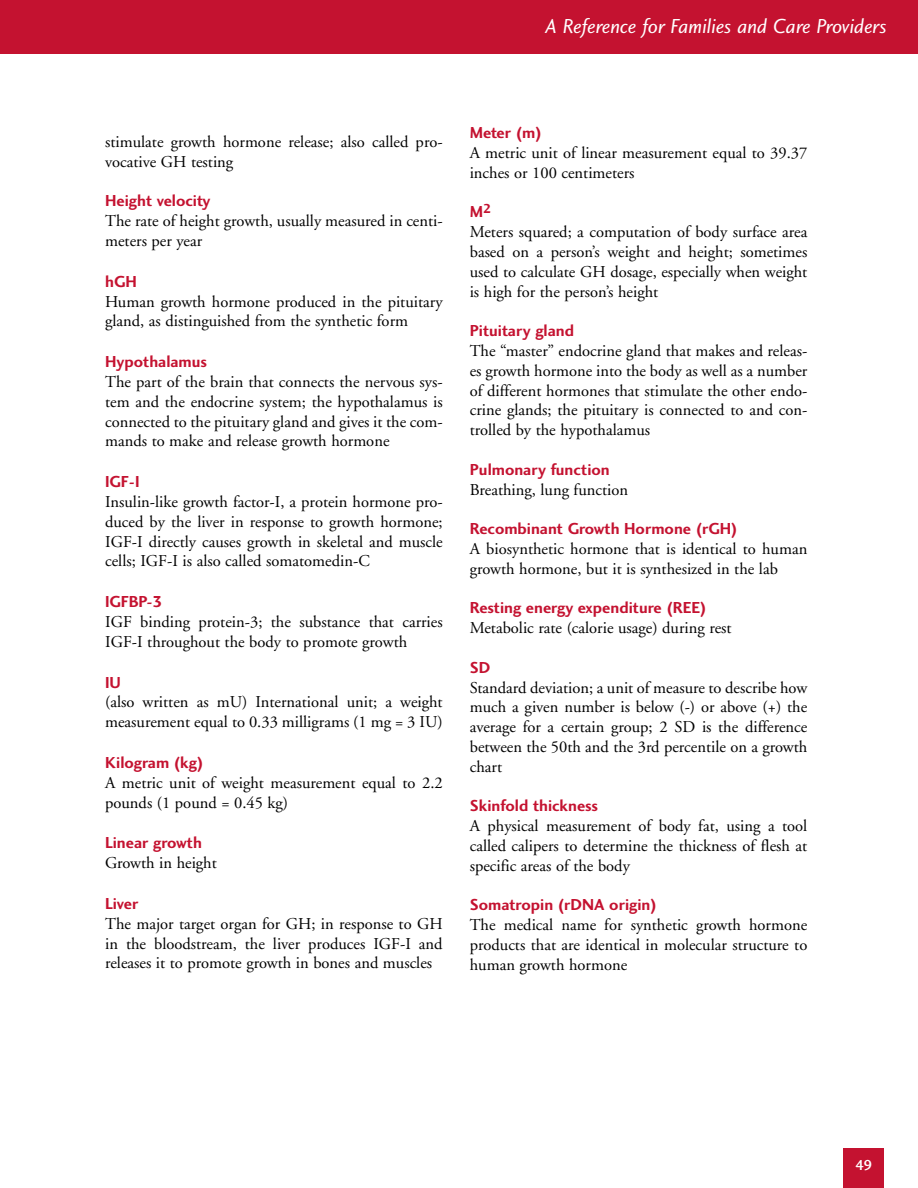
<style>
.page{position:relative;width:918px;height:1188px;background:#fff}
.page>*{position:absolute;margin:0;border:0;box-sizing:border-box;transform-origin:0 0}
.t1{font:21px "Charlotte Sans Book Italic Plain";color:#fff}
.t2{font:16.5px/19.8px "Adobe Garamond";color:#000}
.t3{font:16.5px "Charlotte Sans Bold Plain";color:#c41230}
.t4{font:15px "Charlotte Sans Medium Plain";color:#fff}
</style>
<div class="page">
<div style="left:0;top:0;width:918px;height:54px;background:#c41230"></div>
<div style="left:844px;top:1148px;width:40px;height:40px;background:#c41230"></div>
<p class="t1" style="left:546px;top:13px;width:342px">A Reference for Families and Care Providers</p>
<p class="t2" style="left:105px;top:132px;width:339px">stimulate growth hormone release; also called pro&shy;vocative GH testing</p>
<p class="t3" style="left:105px;top:191px;width:107px">Height velocity</p>
<p class="t2" style="left:105px;top:212px;width:339px">The rate of height growth, usually measured in centi&shy;meters per year</p>
<p class="t3" style="left:105px;top:272px;width:33px">hGH</p>
<p class="t2" style="left:105px;top:292px;width:339px">Human growth hormone produced in the pituitary gland, as distinguished from the synthetic form</p>
<p class="t3" style="left:105px;top:352px;width:104px">Hypothalamus</p>
<p class="t2" style="left:105px;top:372px;width:339px;text-align:justify">The part of the brain that connects the nervous sys&shy;tem and the endocrine system; the hypothalamus is connected to the pituitary gland and gives it the com&shy;mands to make and release growth hormone</p>
<p class="t3" style="left:105px;top:472px;width:36px">IGF-I</p>
<p class="t2" style="left:105px;top:492px;width:339px;text-align:justify">Insulin-like growth factor-I, a protein hormone pro&shy;duced by the liver in response to growth hormone; IGF-I directly causes growth in skeletal and muscle cells; IGF-I is also called somatomedin-C</p>
<p class="t3" style="left:105px;top:592px;width:59px">IGFBP-3</p>
<p class="t2" style="left:105px;top:612px;width:339px">IGF binding protein-3; the substance that carries<br>IGF-I throughout the body to promote growth</p>
<p class="t3" style="left:105px;top:672px;width:15px">IU</p>
<p class="t2" style="left:105px;top:693px;width:339px">(also written as mU) International unit; a weight measurement equal to 0.33 milligrams (1 mg = 3 IU)</p>
<p class="t3" style="left:105px;top:753px;width:100px">Kilogram (kg)</p>
<p class="t2" style="left:105px;top:773px;width:339px">A metric unit of weight measurement equal to 2.2 pounds (1 pound = 0.45 kg)</p>
<p class="t3" style="left:105px;top:833px;width:98px">Linear growth</p>
<p class="t2" style="left:105px;top:854px;width:113px">Growth in height</p>
<p class="t3" style="left:105px;top:894px;width:35px">Liver</p>
<p class="t2" style="left:105px;top:914px;width:339px;text-align:justify">The major target organ for GH; in response to GH in the bloodstream, the liver produces IGF-I and releases it to promote growth in bones and muscles</p>
<p class="t3" style="left:470px;top:123px;width:74px">Meter (m)</p>
<p class="t2" style="left:470px;top:143px;width:339px">A metric unit of linear measurement equal to 39.37 inches or 100 centimeters</p>
<p class="t3" style="left:470px;top:202px;width:23px">M<sup>2</sup></p>
<p class="t2" style="left:470px;top:223px;width:339px;text-align:justify">Meters squared; a computation of body surface area based on a person’s weight and height; sometimes used to calculate GH dosage, especially when weight is high for the person’s height</p>
<p class="t3" style="left:470px;top:321px;width:106px">Pituitary gland</p>
<p class="t2" style="left:470px;top:341px;width:339px;text-align:justify">The “master” endocrine gland that makes and releas&shy;es growth hormone into the body as well as a number of different hormones that stimulate the other endo&shy;crine glands; the pituitary is connected to and con&shy;trolled by the hypothalamus</p>
<p class="t3" style="left:470px;top:459px;width:142px">Pulmonary function</p>
<p class="t2" style="left:470px;top:480px;width:160px">Breathing, lung function</p>
<p class="t3" style="left:470px;top:519px;width:269px">Recombinant Growth Hormone (rGH)</p>
<p class="t2" style="left:470px;top:539px;width:339px">A biosynthetic hormone that is identical to human growth hormone, but it is synthesized in the lab</p>
<p class="t3" style="left:470px;top:598px;width:238px">Resting energy expenditure (REE)</p>
<p class="t2" style="left:470px;top:619px;width:263px">Metabolic rate (calorie usage) during rest</p>
<p class="t3" style="left:470px;top:657px;width:22px">SD</p>
<p class="t2" style="left:470px;top:678px;width:339px;text-align:justify">Standard deviation; a unit of measure to describe how much a given number is below (-) or above (+) the average for a certain group; 2 SD is the difference between the 50th and the 3rd percentile on a growth chart</p>
<p class="t3" style="left:470px;top:796px;width:130px">Skinfold thickness</p>
<p class="t2" style="left:470px;top:817px;width:339px;text-align:justify">A physical measurement of body fat, using a tool called calipers to determine the thickness of flesh at specific areas of the body</p>
<p class="t3" style="left:470px;top:895px;width:189px">Somatropin (rDNA origin)</p>
<p class="t2" style="left:470px;top:916px;width:339px;text-align:justify">The medical name for synthetic growth hormone products that are identical in molecular structure to human growth hormone</p>
<p class="t4" style="left:855px;top:1156px;width:19px">49</p>
</div>
